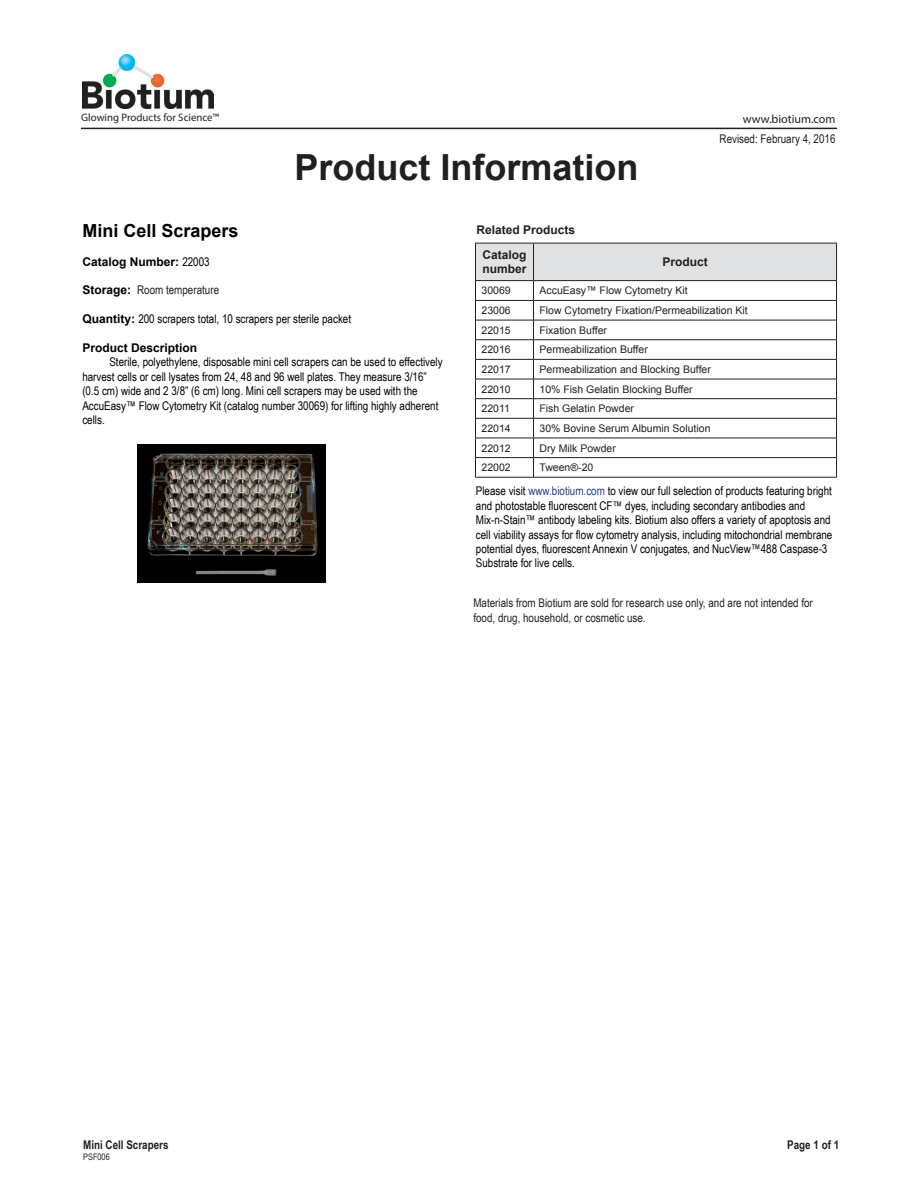
<style>
.page{position:relative;width:918px;height:1188px;background:#fff}
.page>*{position:absolute;margin:0;border:0;box-sizing:border-box;transform-origin:0 0}
.t1{font:700 36px "Arial";color:#231f20}
.t2{font:700 18px "Arial";color:#000}
.t3{font:12px/14.4px "Arial Narrow";color:#000}
.t4{font:12px/14.4px "Arial Narrow";color:#231f20}
.t5{font:700 12px "Arial";color:#000}
.t6{font:700 12px/14.4px "Arial";color:#231f20}
.t7{font:700 12px "Arial Narrow";color:#231f20}
.t8{font:12px "Myriad Pro";color:#231f20}
.t9{font:10.8px "Myriad Pro";color:#231f20}
.t10{font:10.5px "Arial";color:#231f20}
.t11{font:9px "Arial Narrow";color:#231f20}
.s1{font-family:"Arial Narrow";font-weight:400}
.s2{font-family:"Arial";font-weight:700;color:#000}
.s3{font-family:"Arial";font-weight:700}
.s4{color:#24408e}
</style>
<div class="page">
<svg style="left:475px;top:243px;width:362px;height:234px"></svg>
<hr style="left:475px;top:477px;width:59px;height:1px;background:#231f20">
<hr style="left:534px;top:477px;width:303px;height:1px;background:#231f20">
<img style="left:138px;top:445px;width:188px;height:137px">
<hr style="left:81px;top:128px;width:756px;height:1px;background:#231f20">
<img style="left:82px;top:55px;width:132px;height:53px">
<p class="t9" style="left:81px;top:111px;width:140px">Glowing Products for Science™</p>
<p class="t1" style="left:295px;top:144px;width:346px">Product Information</p>
<p class="t8" style="left:743px;top:111px;width:94px">www.biotium.com</p>
<p class="t4" style="left:720px;top:131px;width:117px">Revised: February 4, 2016</p>
<p class="t2" style="left:82px;top:218px;width:158px">Mini Cell Scrapers</p>
<p class="t5" style="left:82px;top:253px;width:129px">Catalog Number: <span class="s1">22003</span></p>
<p class="t4" style="left:82px;top:283px;width:138px"><span class="s2">Storage:</span> Room temperature</p>
<p class="t3" style="left:82px;top:311px;width:270px"><span class="s3">Quantity:</span> 200 scrapers total, 10 scrapers per sterile packet</p>
<p class="t5" style="left:82px;top:340px;width:116px">Product Description</p>
<p class="t3" style="left:82px;top:355px;width:362px;text-indent:27px">Sterile, polyethylene, disposable mini cell scrapers can be used to effectively harvest cells or cell lysates from 24, 48 and 96 well plates. They measure 3/16” (0.5 cm) wide and 2 3/8” (6 cm) long. Mini cell scrapers may be used with the AccuEasy™ Flow Cytometry Kit (catalog number 30069) for lifting highly adherent cells.</p>
<p class="t6" style="left:477px;top:223px;width:100px">Related Products</p>
<p class="t6" style="left:483px;top:248px;width:46px">Catalog number</p>
<p class="t6" style="left:662px;top:255px;width:47px">Product</p>
<p class="t10" style="left:482px;top:284px;width:31px">30069</p>
<p class="t10" style="left:540px;top:284px;width:150px">AccuEasy™ Flow Cytometry Kit</p>
<p class="t10" style="left:482px;top:304px;width:31px">23006</p>
<p class="t10" style="left:540px;top:304px;width:210px">Flow Cytometry Fixation/Permeabilization Kit</p>
<p class="t10" style="left:482px;top:323px;width:31px">22015</p>
<p class="t10" style="left:540px;top:323px;width:69px">Fixation Buffer</p>
<p class="t10" style="left:482px;top:343px;width:31px">22016</p>
<p class="t10" style="left:540px;top:343px;width:110px">Permeabilization Buffer</p>
<p class="t10" style="left:482px;top:362px;width:31px">22017</p>
<p class="t10" style="left:540px;top:362px;width:173px">Permeabilization and Blocking Buffer</p>
<p class="t10" style="left:482px;top:382px;width:31px">22010</p>
<p class="t10" style="left:540px;top:382px;width:155px">10% Fish Gelatin Blocking Buffer</p>
<p class="t10" style="left:482px;top:402px;width:30px">22011</p>
<p class="t10" style="left:540px;top:402px;width:96px">Fish Gelatin Powder</p>
<p class="t10" style="left:482px;top:421px;width:31px">22014</p>
<p class="t10" style="left:540px;top:421px;width:172px">30% Bovine Serum Albumin Solution</p>
<p class="t10" style="left:482px;top:441px;width:31px">22012</p>
<p class="t10" style="left:540px;top:441px;width:78px">Dry Milk Powder</p>
<p class="t10" style="left:482px;top:461px;width:31px">22002</p>
<p class="t10" style="left:540px;top:461px;width:55px">Tween®-20</p>
<p class="t3" style="left:476px;top:484px;width:358px">Please visit <span class="s4">www.biotium.com</span> to view our full selection of products featuring bright and photostable fluorescent CF™ dyes, including secondary antibodies and Mix-n-Stain™ antibody labeling kits. Biotium also offers a variety of apoptosis and cell viability assays for flow cytometry analysis, including mitochondrial membrane potential dyes, fluorescent Annexin V conjugates, and NucView™488 Caspase-3<br>Substrate for live cells.</p>
<p class="t4" style="left:473px;top:595px;width:341px">Materials from Biotium are sold for research use only, and are not intended for food, drug, household, or cosmetic use.</p>
<p class="t7" style="left:83px;top:1136px;width:87px">Mini Cell Scrapers</p>
<p class="t11" style="left:83px;top:1150px;width:28px">PSF006</p>
<p class="t7" style="left:787px;top:1136px;width:53px">Page 1 of 1</p>
</div>
